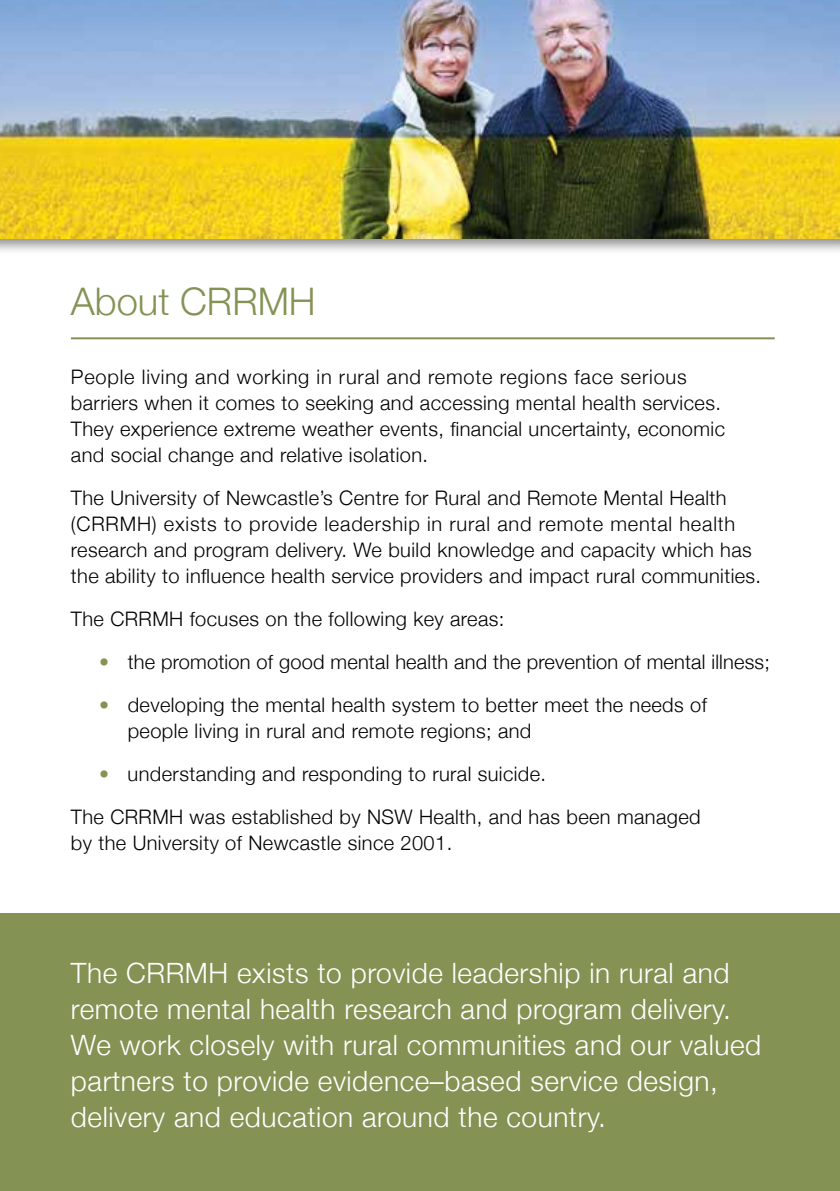
<style>
.page{position:relative;width:840px;height:1191px;background:#fff}
.page>*{position:absolute;margin:0;border:0;box-sizing:border-box;transform-origin:0 0}
.t1{font:300 38px "Helvetica Neue";color:#849254}
.t2{font:300 28px/36px "Helvetica Neue";letter-spacing:.02em;color:#fff}
.t3{font:300 20px/26px "Helvetica Neue";letter-spacing:.02em;color:#000}
.s1{color:#849254}
</style>
<div class="page">
<div style="left:0;top:913px;width:839px;height:278px;background:#849254"></div>
<hr style="left:71px;top:337px;width:703px;height:2px;background:#849254">
<div style="left:0;top:0;width:839px;height:255px;background:#000;opacity:.45"></div>
<img style="left:0;top:0;width:839px;height:238px">
<h1 class="t1" style="left:71px;top:270px;width:246px">About CRRMH</h1>
<p class="t3" style="left:71px;top:362px;width:655px">People living and working in rural and remote regions face serious barriers when it comes to seeking and accessing mental health services.<br>They experience extreme weather events, financial uncertainty, economic and social change and relative isolation.</p>
<p class="t3" style="left:71px;top:483px;width:691px">The University of Newcastle’s Centre for Rural and Remote Mental Health (CRRMH) exists to provide leadership in rural and remote mental health research and program delivery. We build knowledge and capacity which has the ability to influence health service providers and impact rural communities.</p>
<p class="t3" style="left:71px;top:604px;width:435px">The CRRMH focuses on the following key areas:</p>
<p class="t3" style="left:99px;top:647px;width:671px"><span class="s1">•</span> the promotion of good mental health and the prevention of mental illness;</p>
<p class="t3" style="left:128px;top:690px;width:580px;text-indent:-28px"><span class="s1">•</span> developing the mental health system to better meet the needs of people living in rural and remote regions; and</p>
<p class="t3" style="left:71px;top:750px;width:631px;line-height:43px;text-indent:28px"><span class="s1">•</span> understanding and responding to rural suicide.<br>The CRRMH was established by NSW Health, and has been managed</p>
<p class="t3" style="left:71px;top:828px;width:382px">by the University of Newcastle since 2001.</p>
<p class="t2" style="left:71px;top:952px;width:691px">The CRRMH exists to provide leadership in rural and remote mental health research and program delivery.<br>We work closely with rural communities and our valued partners to provide evidence–based service design, delivery and education around the country.</p>
</div>
